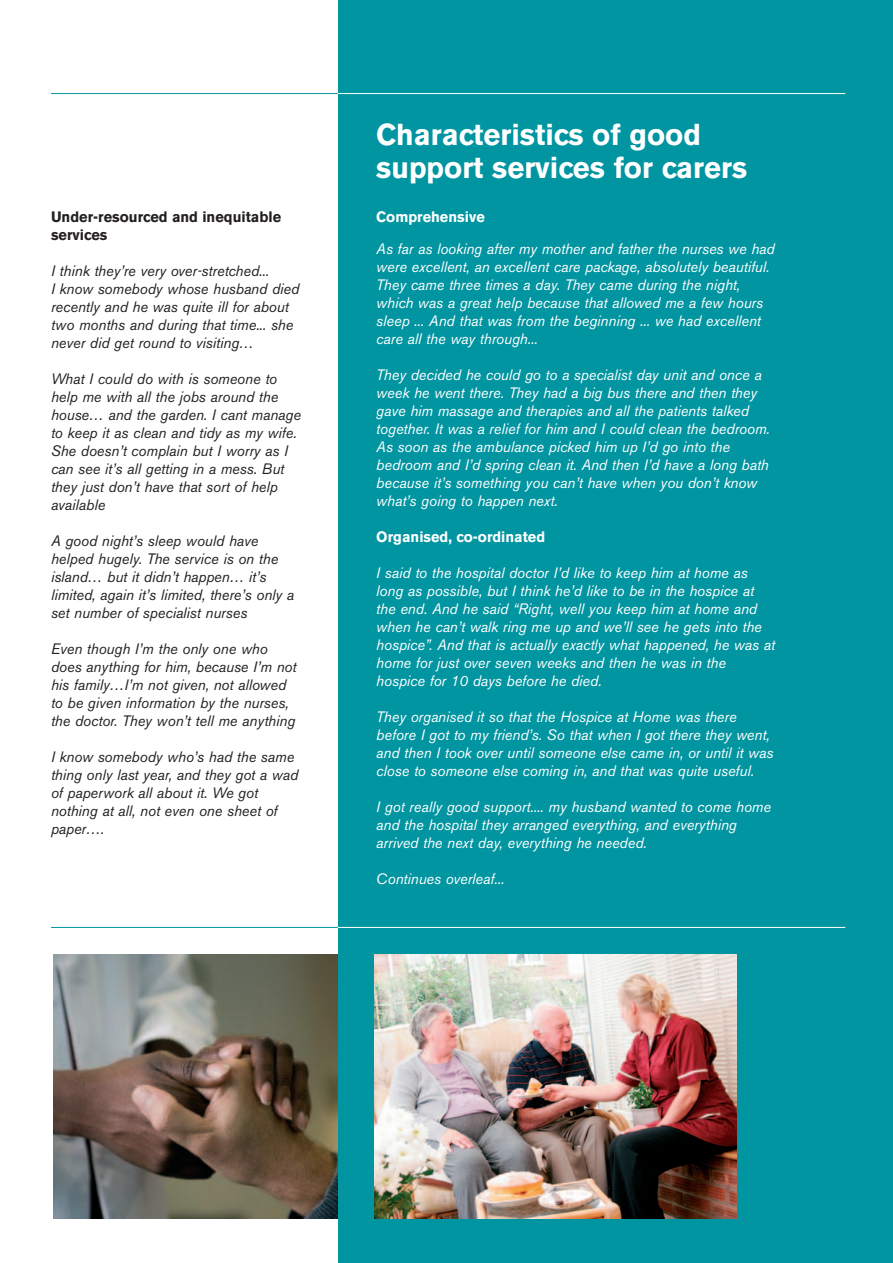
<style>
.page{position:relative;width:893px;height:1263px;background:#fff}
.page>*{position:absolute;margin:0;border:0;box-sizing:border-box;transform-origin:0 0}
.t1{font:700 30px/33px "Akzidenz Grotesk BE";color:#fff}
.t2{font:italic 15px/18px "Akzidenz Grotesk BE";color:#fff}
.t3{font:italic 15px/18px "Akzidenz Grotesk BE";color:#231f20}
.t4{font:700 15px/18px "Akzidenz Grotesk BE";color:#231f20}
.t5{font:700 15px "Akzidenz Grotesk BE";color:#fff}
</style>
<div class="page">
<img style="left:53px;top:954px;width:285px;height:264px">
<div style="left:338px;top:0;width:555px;height:1263px;background:#0095a1"></div>
<hr style="left:51px;top:93px;width:796px;height:1px;background:#0095a1">
<hr style="left:338px;top:93px;width:507px;height:1px;background:#fff">
<img style="left:374px;top:954px;width:362px;height:264px">
<hr style="left:51px;top:927px;width:796px;height:1px;background:#0095a1">
<hr style="left:338px;top:927px;width:507px;height:1px;background:#fff">
<p class="t4" style="left:51px;top:209px;width:232px">Under-resourced and inequitable services</p>
<p class="t3" style="left:51px;top:263px;width:250px">I think they’re very over-stretched...<br>I know somebody whose husband died recently and he was quite ill for about two months and during that time... she never did get round to visiting…</p>
<p class="t3" style="left:51px;top:371px;width:251px">What I could do with is someone to help me with all the jobs around the house… and the garden. I cant manage to keep it as clean and tidy as my wife.<br>She doesn’t complain but I worry as I can see it’s all getting in a mess. But they just don’t have that sort of help available</p>
<p class="t3" style="left:51px;top:533px;width:245px">A good night’s sleep would have helped hugely. The service is on the island… but it didn’t happen… it’s limited, again it’s limited, there’s only a set number of specialist nurses</p>
<p class="t3" style="left:51px;top:641px;width:247px">Even though I’m the only one who does anything for him, because I’m not his family…I’m not given, not allowed to be given information by the nurses, the doctor. They won’t tell me anything</p>
<p class="t3" style="left:51px;top:749px;width:249px">I know somebody who’s had the same thing only last year, and they got a wad of paperwork all about it. We got nothing at all, not even one sheet of paper….</p>
<h1 class="t1" style="left:376px;top:120px;width:372px">Characteristics of good support services for carers</h1>
<p class="t5" style="left:376px;top:211px;width:110px">Comprehensive</p>
<p class="t2" style="left:376px;top:241px;width:400px">As far as looking after my mother and father the nurses we had were excellent, an excellent care package, absolutely beautiful.<br>They came three times a day. They came during the night, which was a great help because that allowed me a few hours sleep ... And that was from the beginning ... we had excellent care all the way through...</p>
<p class="t2" style="left:376px;top:367px;width:395px">They decided he could go to a specialist day unit and once a week he went there. They had a big bus there and then they gave him massage and therapies and all the patients talked together. It was a relief for him and I could clean the bedroom.<br>As soon as the ambulance picked him up I’d go into the bedroom and I’d spring clean it. And then I’d have a long bath because it’s something you can’t have when you don’t know what’s going to happen next.</p>
<p class="t5" style="left:376px;top:530px;width:170px">Organised, co-ordinated</p>
<p class="t2" style="left:376px;top:565px;width:400px">I said to the hospital doctor I’d like to keep him at home as long as possible, but I think he’d like to be in the hospice at the end. And he said “Right, well you keep him at home and when he can’t walk ring me up and we’ll see he gets into the hospice”. And that is actually exactly what happened, he was at home for just over seven weeks and then he was in the hospice for 10 days before he died.</p>
<p class="t2" style="left:376px;top:709px;width:398px">They organised it so that the Hospice at Home was there before I got to my friend’s. So that when I got there they went, and then I took over until someone else came in, or until it was close to someone else coming in, and that was quite useful.</p>
<p class="t2" style="left:376px;top:799px;width:396px">I got really good support.... my husband wanted to come home and the hospital they arranged everything, and everything arrived the next day, everything he needed.</p>
<p class="t2" style="left:376px;top:871px;width:130px">Continues overleaf...</p>
</div>
